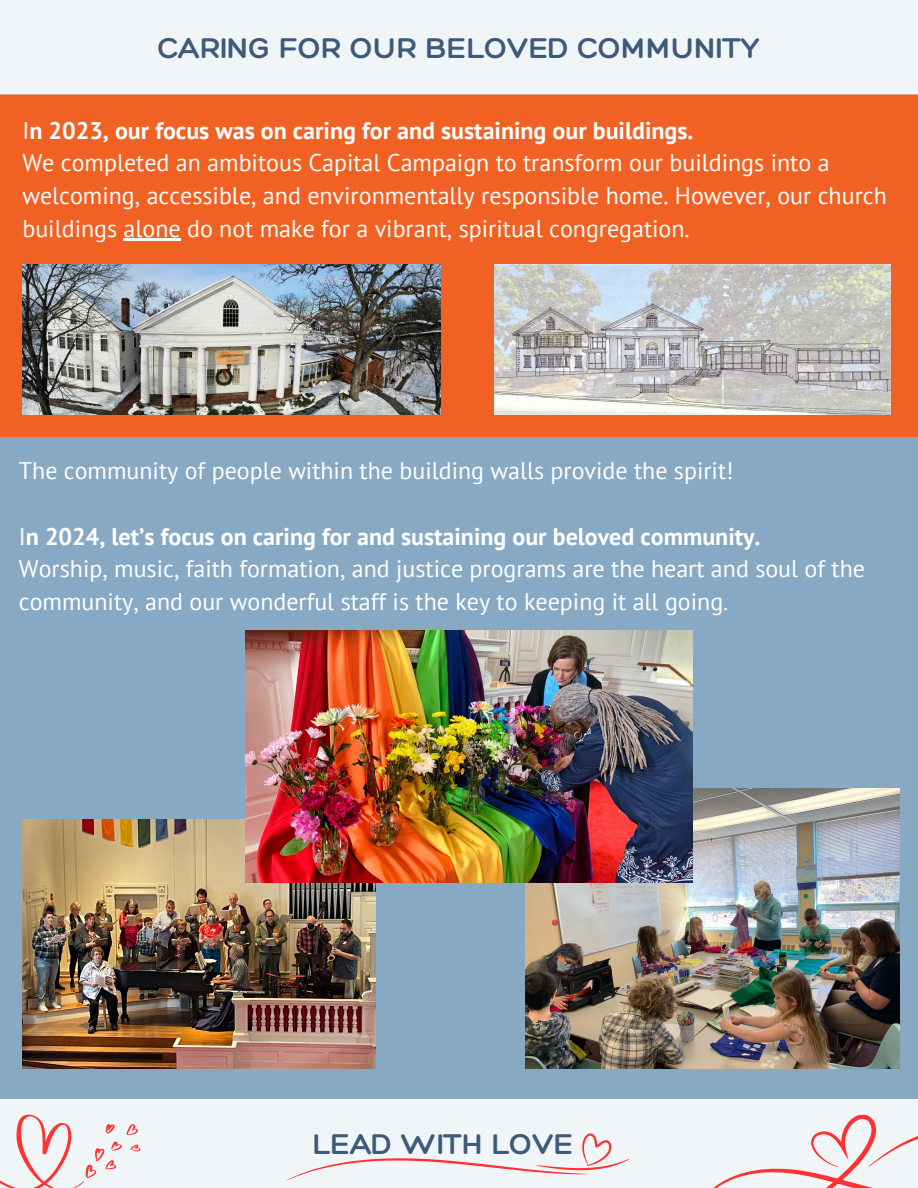
<style>
.page{position:relative;width:918px;height:1188px;background:#fff}
.page>*{position:absolute;margin:0;border:0;box-sizing:border-box;transform-origin:0 0}
.t1{font:300 31.05px "Hero";color:#3f5978}
.t2{font:24px/32.7px "PT Sans";color:#fff}
.t3{font:700 24px "PT Sans";color:#fff}
.s1{font-weight:400}
</style>
<div class="page">
<div style="left:0;top:94px;width:917px;height:500px;background:#f16124"></div>
<div style="left:0;top:437px;width:918px;height:662px;background:#88a9c3"></div>
<div style="left:0;top:1099px;width:918px;height:89px;background:#f0f6f8"></div>
<svg style="left:713px;top:1114px;width:205px;height:74px"></svg>
<svg style="left:0;top:1115px;width:140px;height:73px"></svg>
<svg style="left:286px;top:1133px;width:344px;height:48px"></svg>
<div style="left:0;top:0;width:918px;height:94px;background:#f0f6f8"></div>
<img style="left:526px;top:788px;width:373px;height:281px">
<img style="left:22px;top:264px;width:419px;height:151px">
<img style="left:495px;top:264px;width:396px;height:151px">
<img style="left:22px;top:819px;width:354px;height:249px">
<img style="left:245px;top:631px;width:448px;height:252px">
<hr style="left:124px;top:239px;width:57px;height:2px;background:#fff">
<p class="t1" style="left:158px;top:28px;width:604px">CARING FOR OUR BELOVED COMMUNITY</p>
<p class="t3" style="left:22px;top:114px;width:673px"><span class="s1">I</span>n 2023, our focus was on caring for and sustaining our buildings.</p>
<p class="t2" style="left:22px;top:146px;width:866px">We completed an ambitous Capital Campaign to transform our buildings into a welcoming, accessible, and environmentally responsible home. However, our church buildings alone do not make for a vibrant, spiritual congregation.</p>
<p class="t2" style="left:19px;top:454px;width:716px">The community of people within the building walls provide the spirit!</p>
<p class="t3" style="left:19px;top:520px;width:743px"><span class="s1">I</span>n 2024, let’s focus on caring for and sustaining our beloved community.</p>
<h1 class="t2" style="left:19px;top:552px;width:848px">Worship, music, faith formation, and justice programs are the heart and soul of the community, and our wonderful staff is the key to keeping it all going.</h1>
<h2 class="t1" style="left:313px;top:1124px;width:263px">LEAD WITH LOVE</h2>
</div>
